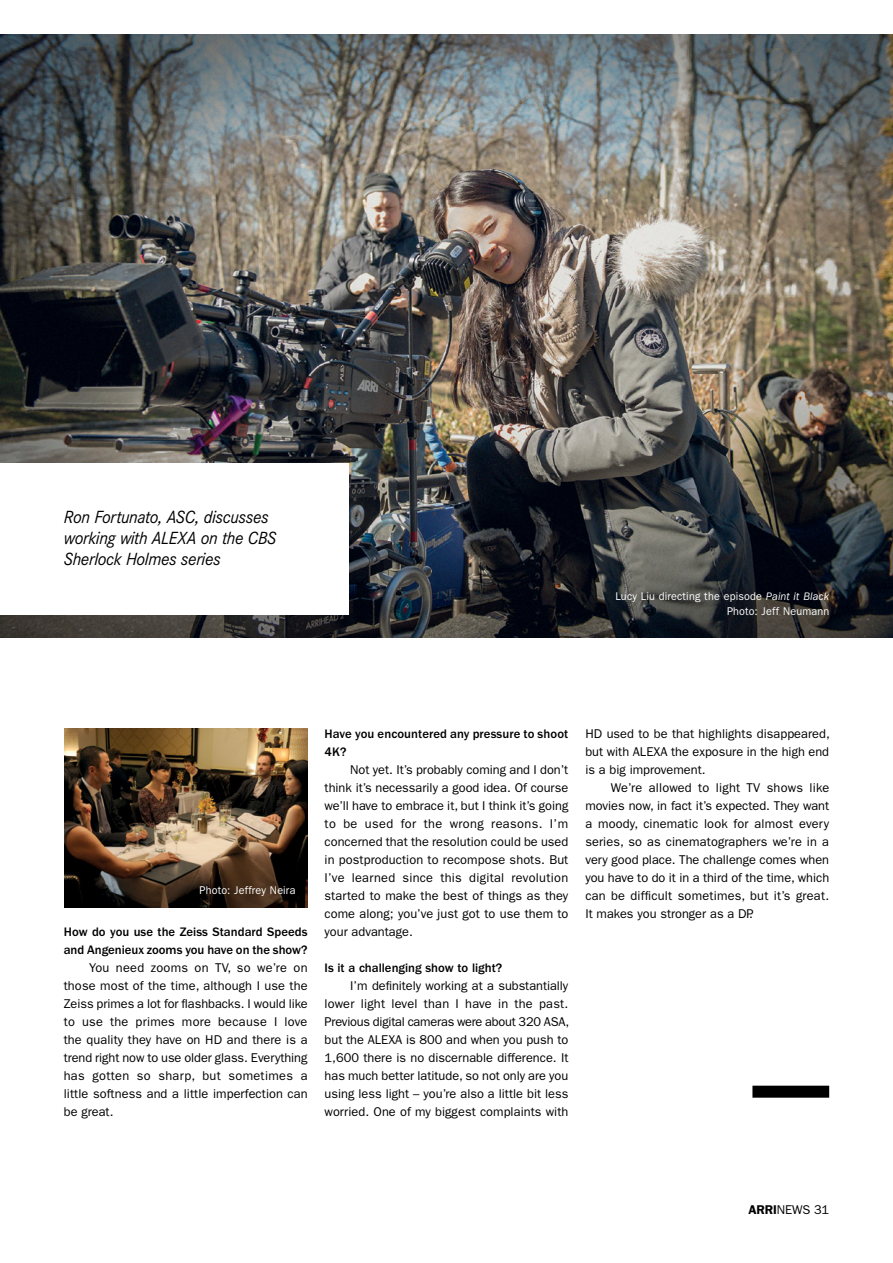
<style>
.page{position:relative;width:893px;height:1263px;background:#fff}
.page>*{position:absolute;margin:0;border:0;box-sizing:border-box;transform-origin:0 0}
.CO_Vorspann_2{font:italic 17.25px "Corporate S";letter-spacing:-.025em;color:#000;scale:.96 1}
.FG_Body_8_5_12{font:12.75px/18px "Franklin Gothic LT";letter-spacing:.005em;color:#000;text-align:justify}
.FG_Body_8_5_12-2{font:500 12.75px/18px "Franklin Gothic LT";letter-spacing:.005em;color:#000}
.CO_Vorspann_1{font:11.25px "Franklin Gothic LT";letter-spacing:.015em;color:#fff;scale:.96 1}
.s1{font-style:italic}
.s2{font-weight:600}
</style>
<div class="page">
<div style="left:752px;top:1086px;width:77px;height:12px;background:#000"></div>
<img style="left:0;top:34px;width:893px;height:604px">
<div style="left:0;top:463px;width:349px;height:152px;background:#fff"></div>
<img style="left:64px;top:728px;width:244px;height:180px">
<p class="CO_Vorspann_2" style="left:64px;top:507px;width:215px">Ron Fortunato, ASC, discusses</p>
<p class="CO_Vorspann_2" style="left:64px;top:528px;width:223px">working with ALEXA on the CBS</p>
<p class="CO_Vorspann_2" style="left:64px;top:549px;width:165px">Sherlock Holmes series</p>
<p class="CO_Vorspann_1" style="left:615px;top:590px;width:224px">Lucy Liu directing the episode <span class="s1">Paint it Black</span></p>
<p class="CO_Vorspann_1" style="left:727px;top:605px;width:108px">Photo: Jeff Neumann</p>
<p class="CO_Vorspann_1" style="left:200px;top:883px;width:101px">Photo: Jeffrey Neira</p>
<p class="FG_Body_8_5_12-2" style="left:64px;top:923px;width:245px">How do you use the Zeiss Standard Speeds and Angenieux zooms you have on the show?</p>
<p class="FG_Body_8_5_12" style="left:64px;top:959px;width:245px;text-indent:26px">You need zooms on TV, so we’re on those most of the time, although I use the Zeiss primes a lot for flashbacks. I would like to use the primes more because I love the quality they have on HD and there is a trend right now to use older glass. Everything has gotten so sharp, but sometimes a little softness and a little imperfection can be great.</p>
<p class="FG_Body_8_5_12-2" style="left:325px;top:725px;width:245px">Have you encountered any pressure to shoot<br>4K?</p>
<p class="FG_Body_8_5_12" style="left:325px;top:761px;width:245px;text-indent:26px">Not yet. It’s probably coming and I don’t think it’s necessarily a good idea. Of course we’ll have to embrace it, but I think it’s going to be used for the wrong reasons. I’m concerned that the resolution could be used in postproduction to recompose shots. But I’ve learned since this digital revolution started to make the best of things as they come along; you’ve just got to use them to your advantage.</p>
<p class="FG_Body_8_5_12-2" style="left:325px;top:959px;width:179px">Is it a challenging show to light?</p>
<p class="FG_Body_8_5_12" style="left:325px;top:977px;width:246px;text-indent:26px">I’m definitely working at a substantially lower light level than I have in the past.<br>Previous digital cameras were about 320 ASA, but the ALEXA is 800 and when you push to 1,600 there is no discernable difference. It has much better latitude, so not only are you using less light – you’re also a little bit less worried. One of my biggest complaints with</p>
<p class="FG_Body_8_5_12" style="left:585px;top:725px;width:246px">HD used to be that highlights disappeared, but with ALEXA the exposure in the high end is a big improvement.</p>
<p class="FG_Body_8_5_12" style="left:585px;top:779px;width:245px;text-indent:26px">We’re allowed to light TV shows like movies now, in fact it’s expected. They want a moody, cinematic look for almost every series, so as cinematographers we’re in a very good place. The challenge comes when you have to do it in a third of the time, which can be difficult sometimes, but it’s great.<br>It makes you stronger as a DP.</p>
<p class="FG_Body_8_5_12" style="left:749px;top:1201px;width:82px"><span class="s2">ARRI</span>NEWS 31</p>
</div>
